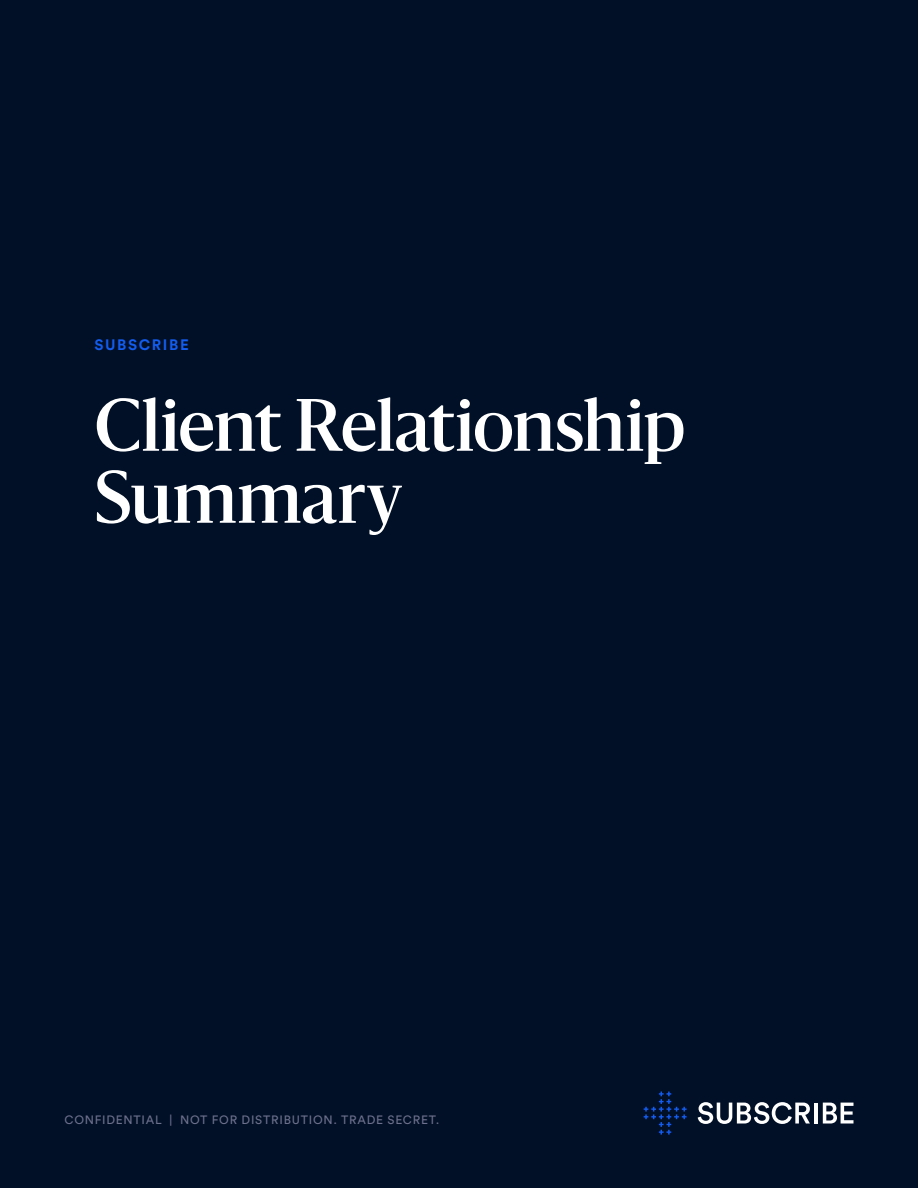
<style>
.page{position:relative;width:918px;height:1188px;background:#011027}
.page>*{position:absolute;margin:0;border:0;box-sizing:border-box;transform-origin:0 0}
.Cover_Title_Small{font:500 69px/72px "Sanomat";letter-spacing:-.005em;color:#fff}
.Eyebrow_Large{font:700 15px "Circular XX";letter-spacing:.105em;color:#135df1}
.t1{font:12px "Circular XX";letter-spacing:.065em;color:#6e718d}
</style>
<div class="page">
<svg style="left:644px;top:1092px;width:43px;height:43px"></svg>
<svg style="left:698px;top:1102px;width:112px;height:22px"></svg>
<hr style="left:814px;top:1103px;width:4px;height:21px;background:#fff">
<svg style="left:823px;top:1103px;width:31px;height:21px"></svg>
<p class="Eyebrow_Large" style="left:94px;top:334px;width:96px">SUBSCRIBE</p>
<p class="Cover_Title_Small" style="left:94px;top:385px;width:592px">Client Relationship<br>Summary</p>
<p class="t1" style="left:65px;top:1111px;width:376px">CONFIDENTIAL | NOT FOR DISTRIBUTION. TRADE SECRET.</p>
</div>
